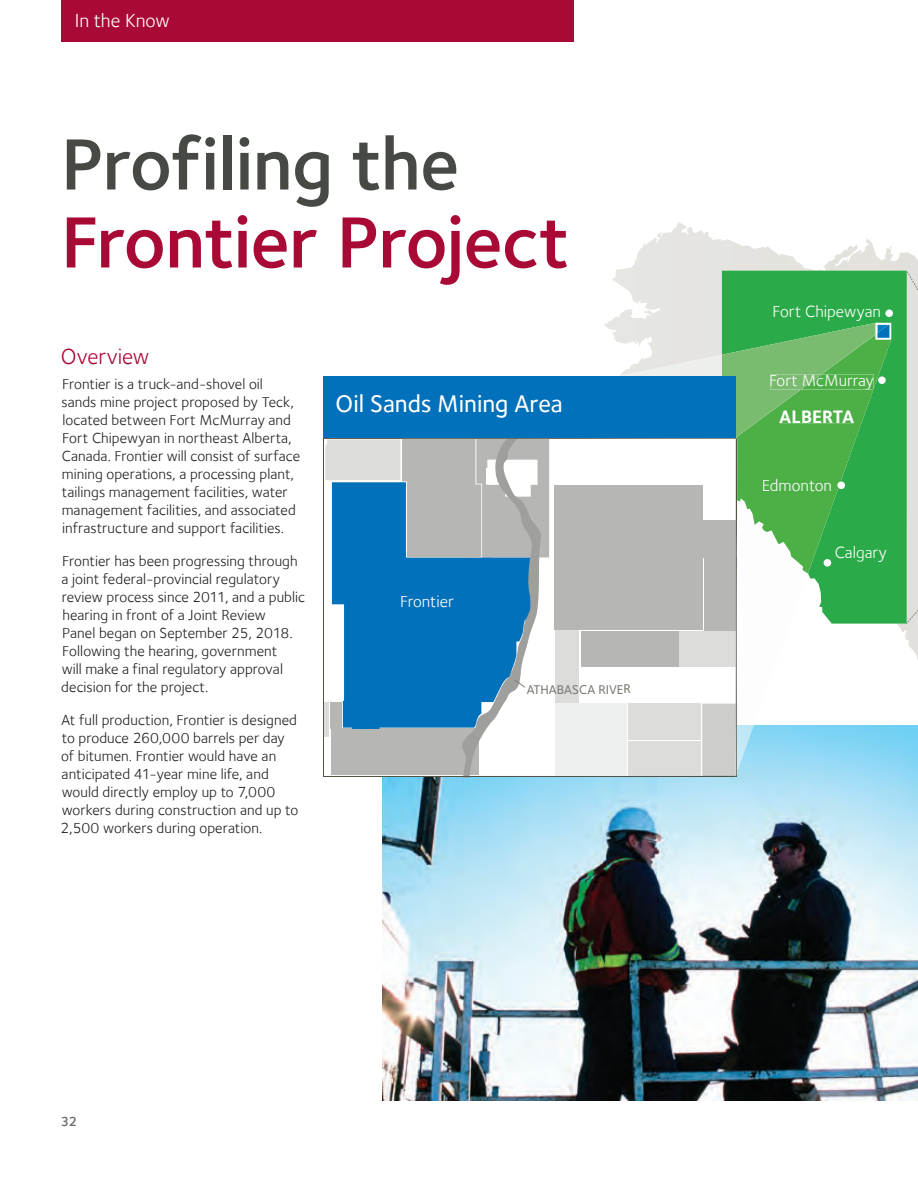
<style>
.page{position:relative;width:918px;height:1188px;background:#fff}
.page>*{position:absolute;margin:0;border:0;box-sizing:border-box;transform-origin:0 0}
.t1{font:600 75px "Foundry Sterling";letter-spacing:-.015em;color:#a90a35}
.t2{font:600 75px "Foundry Sterling";letter-spacing:-.01em;color:#464944}
.t3{font:500 24.75px "Foundry Sterling";color:#fff}
.t4{font:22.5px "Foundry Sterling";letter-spacing:-.005em;color:#a90a35}
.t5{font:19.5px "Foundry Sterling";color:#fff}
.t6{font:700 18.6px "Foundry Sterling";color:#fff}
.t7{font:16.8px "Foundry Sterling";color:#fff}
.t8{font:15px/18px "Foundry Sterling";letter-spacing:.005em;color:#231f20}
.t9{font:600 13.5px "Foundry Sterling";color:#6c6d70}
.t10{font:500 13.05px "Foundry Sterling";letter-spacing:-.01em;color:#7c7b74}
</style>
<div class="page">
<img style="left:382px;top:725px;width:536px;height:375px">
<svg style="left:604px;top:222px;width:314px;height:438px"></svg>
<div style="left:722px;top:271px;width:185px;height:353px;background:#2aaa49"></div>
<div style="left:885px;top:309px;width:8px;height:8px;background:#fff;border-radius:50%"></div>
<svg style="left:906px;top:534px;width:12px;height:90px"></svg>
<svg style="left:907px;top:272px;width:11px;height:132px"></svg>
<svg style="left:737px;top:573px;width:71px;height:199px"></svg>
<svg style="left:737px;top:704px;width:1px;height:72px"></svg>
<svg style="left:620px;top:438px;width:117px;height:339px"></svg>
<svg style="left:323px;top:438px;width:297px;height:340px"></svg>
<img style="left:616px;top:355px;width:106px;height:21px">
<svg style="left:722px;top:323px;width:169px;height:250px;background:#5eb763"></svg>
<div style="left:323px;top:376px;width:413px;height:62px;background:#0071ba"></div>
<div style="left:61px;top:0;width:512px;height:42px;background:#a90a35"></div>
<h3 class="t5" style="left:75px;top:9px;width:96px">In the Know</h3>
<h1 class="t2" style="left:61px;top:120px;width:400px">Profiling the</h1>
<h1 class="t1" style="left:61px;top:198px;width:510px">Frontier Project</h1>
<h3 class="t4" style="left:61px;top:344px;width:90px">Overview</h3>
<p class="t8" style="left:61px;top:375px;width:240px">Frontier is a truck-and-shovel oil sands mine project proposed by Teck, located between Fort McMurray and Fort Chipewyan in northeast Alberta, Canada. Frontier will consist of surface mining operations, a processing plant, tailings management facilities, water management facilities, and associated infrastructure and support facilities.</p>
<p class="t8" style="left:61px;top:552px;width:245px">Frontier has been progressing through a joint federal-provincial regulatory review process since 2011, and a public hearing in front of a Joint Review<br>Panel began on September 25, 2018.<br>Following the hearing, government<br>will make a final regulatory approval decision for the project.</p>
<p class="t8" style="left:61px;top:711px;width:239px">At full production, Frontier is designed to produce 260,000 barrels per day of bitumen. Frontier would have an anticipated 41-year mine life, and would directly employ up to 7,000 workers during construction and up to 2,500 workers during operation.</p>
<h2 class="t3" style="left:336px;top:389px;width:229px">Oil Sands Mining Area</h2>
<p class="t7" style="left:400px;top:592px;width:55px">Frontier</p>
<p class="t10" style="left:527px;top:682px;width:106px">ATHABASCA RIVER</p>
<p class="t9" style="left:61px;top:1113px;width:18px">32</p>
<p class="t7" style="left:773px;top:302px;width:110px">Fort Chipewyan</p>
<p class="t7" style="left:769px;top:370px;width:106px">Fort McMurray</p>
<p class="t6" style="left:779px;top:406px;width:77px">ALBERTA</p>
<p class="t7" style="left:762px;top:475px;width:72px">Edmonton</p>
<p class="t7" style="left:835px;top:542px;width:53px">Calgary</p>
</div>
